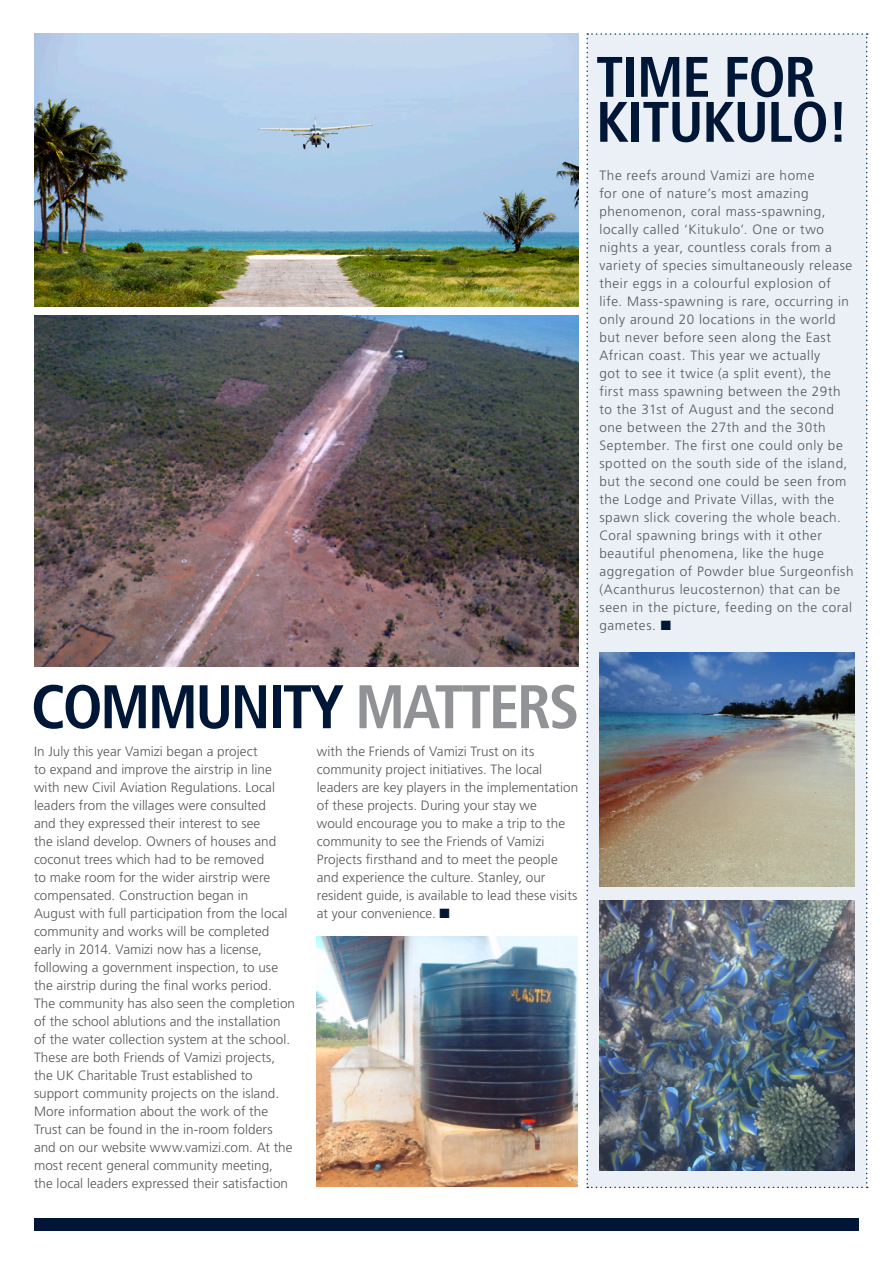
<style>
.page{position:relative;width:893px;height:1263px;background:#fff}
.page>*{position:absolute;margin:0;border:0;box-sizing:border-box;transform-origin:0 0}
.t1{font:700 condensed 61.5px "Frutiger LT Std";letter-spacing:-.04em;color:#001637}
.t2{font:700 condensed 57px/45px "Frutiger LT Std";letter-spacing:-.02em;color:#001637}
.t3{font:300 13.5px/18px "Frutiger LT Std";letter-spacing:.01em;color:#57585a}
.t4{font:300 13.5px/18px "Frutiger LT Std";letter-spacing:.045em;color:#57585a}
.s1{color:#001637}
.s2{color:#919295}
</style>
<div class="page">
<div style="left:586px;top:33px;width:282px;height:1155px;background:#eaf0f5"></div>
<img style="left:34px;top:315px;width:544px;height:351px">
<img style="left:34px;top:33px;width:544px;height:273px">
<div style="left:34px;top:1218px;width:825px;height:13px;background:#001637"></div>
<img style="left:317px;top:936px;width:261px;height:250px">
<img style="left:599px;top:653px;width:255px;height:234px">
<img style="left:599px;top:900px;width:255px;height:270px">
<p class="t2" style="left:596px;top:55px;width:254px">TIME FOR<br>KITUKULO!</p>
<p class="t4" style="left:599px;top:167px;width:256px">The reefs around Vamizi are home<br>for one of nature’s most amazing phenomenon, coral mass-spawning, locally called ‘Kitukulo’. One or two nights a year, countless corals from a variety of species simultaneously release their eggs in a colourful explosion of life. Mass-spawning is rare, occurring in only around 20 locations in the world but never before seen along the East African coast. This year we actually<br>got to see it twice (a split event), the first mass spawning between the 29th to the 31st of August and the second one between the 27th and the 30th September. The first one could only be spotted on the south side of the island, but the second one could be seen from the Lodge and Private Villas, with the spawn slick covering the whole beach.<br>Coral spawning brings with it other beautiful phenomena, like the huge aggregation of Powder blue Surgeonfish (Acanthurus leucosternon) that can be seen in the picture, feeding on the coral gametes. <span class="s1">■</span></p>
<p class="t1" style="left:31px;top:670px;width:550px">COMMUNITY <span class="s2">MATTERS</span></p>
<p class="t3" style="left:34px;top:743px;width:255px">In July this year Vamizi began a project<br>to expand and improve the airstrip in line with new Civil Aviation Regulations. Local leaders from the villages were consulted and they expressed their interest to see<br>the island develop. Owners of houses and coconut trees which had to be removed<br>to make room for the wider airstrip were compensated. Construction began in August with full participation from the local community and works will be completed early in 2014. Vamizi now has a license, following a government inspection, to use the airstrip during the final works period.</p>
<p class="t3" style="left:34px;top:995px;width:263px">The community has also seen the completion of the school ablutions and the installation of the water collection system at the school.<br>These are both Friends of Vamizi projects, the UK Charitable Trust established to support community projects on the island.<br>More information about the work of the Trust can be found in the in-room folders and on our website www.vamizi.com. At the most recent general community meeting, the local leaders expressed their satisfaction</p>
<p class="t3" style="left:317px;top:743px;width:263px">with the Friends of Vamizi Trust on its community project initiatives. The local leaders are key players in the implementation of these projects. During your stay we<br>would encourage you to make a trip to the community to see the Friends of Vamizi Projects firsthand and to meet the people and experience the culture. Stanley, our resident guide, is available to lead these visits at your convenience. <span class="s1">■</span></p>
</div>
